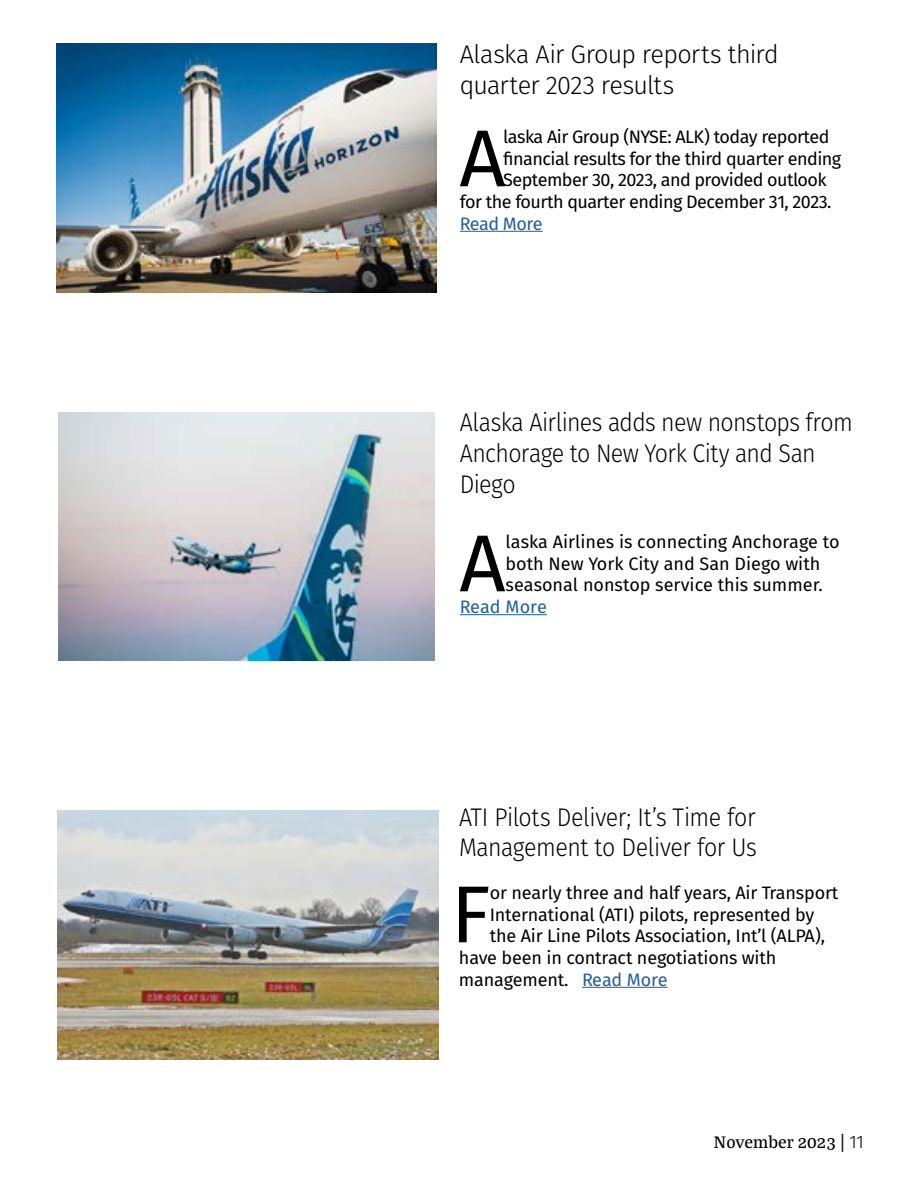
<style>
.page{position:relative;width:918px;height:1188px;background:#fff}
.page>*{position:absolute;margin:0;border:0;box-sizing:border-box;transform-origin:0 0}
.t1{font:80.7px "Fira Sans";color:#000}
.t2{font:300 25.5px/30.6px "Fira Sans";letter-spacing:-.025em;color:#000;scale:.91 1}
.t3{font:300 25.5px/30.6px "Fira Sans";letter-spacing:-.025em;color:#000}
.t4{font:18px/21.6px "Fira Sans";letter-spacing:-.01em;color:#000}
.t5{font:18px "Fira Sans";letter-spacing:-.03em;color:#000}
.t6{font:500 18px "Bagatela";color:#000}
.t7{font:18px "Fira Sans";letter-spacing:-.03em;color:#215e9e}
.t8{font:18px "Fira Sans";color:#215e9e}
.s1{color:#215e9e}
.s2{font-family:"Fira Sans";font-weight:300}
</style>
<div class="page">
<hr style="left:460px;top:231px;width:83px;height:1px;background:#215e9e">
<img style="left:56px;top:44px;width:381px;height:248px">
<hr style="left:460px;top:614px;width:87px;height:1px;background:#215e9e">
<img style="left:59px;top:412px;width:375px;height:249px">
<hr style="left:582px;top:987px;width:86px;height:1px;background:#215e9e">
<img style="left:58px;top:811px;width:380px;height:248px">
<h2 class="t3" style="left:460px;top:39px;width:320px">Alaska Air Group reports third quarter 2023 results</h2>
<h1 class="t1" style="left:459px;top:102px;width:48px">A</h1>
<p class="t5" style="left:503px;top:124px;width:328px">laska Air Group (NYSE: ALK) today reported</p>
<p class="t5" style="left:503px;top:146px;width:340px">financial results for the third quarter ending</p>
<p class="t5" style="left:503px;top:167px;width:325px">September 30, 2023, and provided outlook</p>
<p class="t5" style="left:460px;top:189px;width:373px">for the fourth quarter ending December 31, 2023.</p>
<p class="t7" style="left:460px;top:211px;width:84px">Read More</p>
<h2 class="t2" style="left:460px;top:407px;width:433px">Alaska Airlines adds new nonstops from<br>Anchorage to New York City and San<br>Diego</h2>
<h1 class="t1" style="left:459px;top:507px;width:48px">A</h1>
<p class="t4" style="left:506px;top:531px;width:336px">laska Airlines is connecting Anchorage to both New York City and San Diego with seasonal nonstop service this summer.</p>
<p class="t8" style="left:460px;top:594px;width:89px">Read More</p>
<h2 class="t2" style="left:459px;top:801px;width:329px">ATI Pilots Deliver; It’s Time for<br>Management to Deliver for Us</h2>
<h1 class="t1" style="left:451px;top:858px;width:41px">F</h1>
<p class="t4" style="left:490px;top:882px;width:350px">or nearly three and half years, Air Transport</p>
<p class="t4" style="left:490px;top:904px;width:326px">International (ATI) pilots, represented by</p>
<p class="t4" style="left:490px;top:925px;width:337px">the Air Line Pilots Association, Int’l (ALPA),</p>
<p class="t4" style="left:459px;top:947px;width:319px">have been in contract negotiations with</p>
<p class="t4" style="left:459px;top:968px;width:210px">management. <span class="s1">Read More</span></p>
<p class="t6" style="left:714px;top:1130px;width:152px">November 2023 | <span class="s2">11</span></p>
</div>
